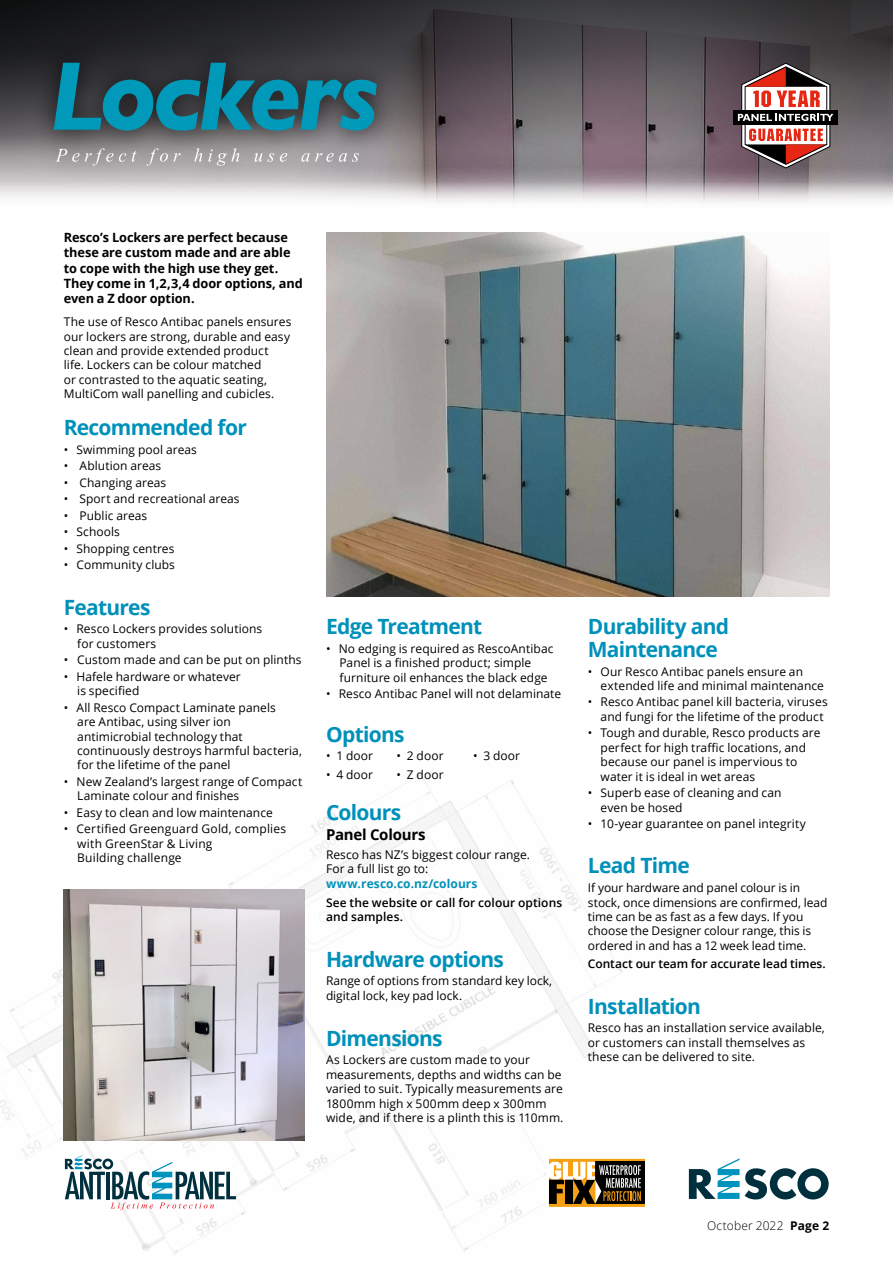
<style>
.page{position:relative;width:893px;height:1263px;background:#fff}
.page>*{position:absolute;margin:0;border:0;box-sizing:border-box;transform-origin:0 0}
.t1{font:700 21px/22.5px "Open Sans";letter-spacing:-.035em;color:#0091ba}
.t2{font:700 15px "Open Sans";letter-spacing:-.015em;color:#000}
.t3{font:700 12.75px/15.3px "Open Sans";letter-spacing:-.005em;color:#000}
.t4{font:12px/14.4px "Open Sans";letter-spacing:.005em;color:#000}
.t5{font:600 12px/14.4px "Open Sans";letter-spacing:.005em;color:#000}
.t6{font:700 12px "Open Sans";letter-spacing:.005em;color:#0091ba}
.t7{font:300 12px "Open Sans";letter-spacing:.015em;color:#000}
.s1{font-weight:700}
</style>
<div class="page">
<img style="left:326px;top:232px;width:503px;height:364px">
<img style="left:0;top:774px;width:760px;height:480px">
<img style="left:0;top:0;width:893px;height:204px">
<svg style="left:65px;top:1155px;width:171px;height:55px"></svg>
<div style="left:733px;top:110px;width:105px;height:15px;background:#000"></div>
<svg style="left:738px;top:63px;width:95px;height:105px"></svg>
<div style="left:546px;top:1156px;width:102px;height:54px;background:linear-gradient(to right,#fef9f2,#fffaf3)"></div>
<svg style="left:549px;top:1159px;width:96px;height:48px;background:#7c643e"></svg>
<svg style="left:689px;top:1158px;width:140px;height:41px"></svg>
<div style="left:31px;top:39px;width:368px;height:148px;background:#000;opacity:.75"></div>
<svg style="left:55px;top:148px;width:304px;height:18px;background:#aba8a9"></svg>
<svg style="left:54px;top:63px;width:323px;height:68px;background:#1f6576"></svg>
<img style="left:64px;top:889px;width:241px;height:251px">
<p class="t3" style="left:64px;top:229px;width:240px">Resco’s Lockers are perfect because these are custom made and are able to cope with the high use they get.<br>They come in 1,2,3,4 door options, and even a Z door option.</p>
<p class="t4" style="left:64px;top:314px;width:229px">The use of Resco Antibac panels ensures our lockers are strong, durable and easy clean and provide extended product life. Lockers can be colour matched<br>or contrasted to the aquatic seating, MultiCom wall panelling and cubicles.</p>
<h1 class="t1" style="left:64px;top:416px;width:185px">Recommended for</h1>
<p class="t4" style="left:64px;top:442px;width:135px">• Swimming pool areas</p>
<p class="t4" style="left:64px;top:458px;width:99px">• Ablution areas</p>
<p class="t4" style="left:64px;top:475px;width:104px">• Changing areas</p>
<p class="t4" style="left:64px;top:491px;width:177px">• Sport and recreational areas</p>
<p class="t4" style="left:64px;top:508px;width:85px">• Public areas</p>
<p class="t4" style="left:64px;top:524px;width:58px">• Schools</p>
<p class="t4" style="left:64px;top:541px;width:112px">• Shopping centres</p>
<p class="t4" style="left:64px;top:557px;width:113px">• Community clubs</p>
<h1 class="t1" style="left:64px;top:595px;width:88px">Features</h1>
<p class="t4" style="left:77px;top:621px;width:186px;text-indent:-14px">• Resco Lockers provides solutions for customers</p>
<p class="t4" style="left:64px;top:652px;width:239px">• Custom made and can be put on plinths</p>
<p class="t4" style="left:77px;top:669px;width:165px;text-indent:-14px">• Hafele hardware or whatever is specified</p>
<p class="t4" style="left:77px;top:700px;width:226px;text-indent:-14px">• All Resco Compact Laminate panels<br>are Antibac, using silver ion antimicrobial technology that continuously destroys harmful bacteria, for the lifetime of the panel</p>
<p class="t4" style="left:77px;top:774px;width:227px;text-indent:-14px">• New Zealand’s largest range of Compact<br>Laminate colour and finishes</p>
<p class="t4" style="left:64px;top:805px;width:210px">• Easy to clean and low maintenance</p>
<p class="t4" style="left:77px;top:821px;width:210px;text-indent:-14px">• Certified Greenguard Gold, complies with GreenStar &amp; Living<br>Building challenge</p>
<h1 class="t1" style="left:326px;top:615px;width:158px">Edge Treatment</h1>
<p class="t4" style="left:339px;top:641px;width:215px;text-indent:-14px">• No edging is required as RescoAntibac<br>Panel is a finished product; simple furniture oil enhances the black edge</p>
<p class="t4" style="left:326px;top:686px;width:237px">• Resco Antibac Panel will not delaminate</p>
<h1 class="t1" style="left:326px;top:722px;width:80px">Options</h1>
<p class="t4" style="left:326px;top:748px;width:49px">• 1 door</p>
<p class="t4" style="left:396px;top:748px;width:49px">• 2 door</p>
<p class="t4" style="left:473px;top:748px;width:49px">• 3 door</p>
<p class="t4" style="left:326px;top:767px;width:49px">• 4 door</p>
<p class="t4" style="left:396px;top:767px;width:49px">• Z door</p>
<h1 class="t1" style="left:326px;top:801px;width:77px">Colours</h1>
<p class="t2" style="left:326px;top:824px;width:101px">Panel Colours</p>
<p class="t4" style="left:326px;top:847px;width:205px">Resco has NZ’s biggest colour range.<br>For a full list go to:</p>
<p class="t6" style="left:326px;top:875px;width:153px">www.resco.co.nz/colours</p>
<p class="t5" style="left:326px;top:895px;width:238px">See the website or call for colour options and samples.</p>
<h1 class="t1" style="left:326px;top:947px;width:179px">Hardware options</h1>
<p class="t4" style="left:326px;top:973px;width:228px">Range of options from standard key lock, digital lock, key pad lock.</p>
<h1 class="t1" style="left:326px;top:1026px;width:118px">Dimensions</h1>
<p class="t4" style="left:326px;top:1052px;width:239px">As Lockers are custom made to your measurements, depths and widths can be varied to suit. Typically measurements are 1800mm high x 500mm deep x 300mm wide, and if there is a plinth this is 110mm.</p>
<h1 class="t1" style="left:588px;top:615px;width:143px">Durability and<br>Maintenance</h1>
<p class="t4" style="left:601px;top:664px;width:225px;text-indent:-13px">• Our Resco Antibac panels ensure an extended life and minimal maintenance</p>
<p class="t4" style="left:601px;top:695px;width:229px;text-indent:-13px">• Resco Antibac panel kill bacteria, viruses and fungi for the lifetime of the product</p>
<p class="t4" style="left:601px;top:725px;width:221px;text-indent:-13px">• Tough and durable, Resco products are perfect for high traffic locations, and because our panel is impervious to water it is ideal in wet areas</p>
<p class="t4" style="left:601px;top:785px;width:183px;text-indent:-13px">• Superb ease of cleaning and can even be hosed</p>
<p class="t4" style="left:588px;top:816px;width:220px">• 10-year guarantee on panel integrity</p>
<h1 class="t1" style="left:588px;top:854px;width:104px">Lead Time</h1>
<p class="t4" style="left:588px;top:880px;width:241px">If your hardware and panel colour is in stock, once dimensions are confirmed, lead time can be as fast as a few days. If you choose the Designer colour range, this is ordered in and has a 12 week lead time.</p>
<p class="t5" style="left:588px;top:956px;width:239px">Contact our team for accurate lead times.</p>
<h1 class="t1" style="left:588px;top:994px;width:115px">Installation</h1>
<p class="t4" style="left:588px;top:1020px;width:238px">Resco has an installation service available, or customers can install themselves as these can be delivered to site.</p>
<p class="t7" style="left:707px;top:1217px;width:124px">October 2022 <span class="s1">Page 2</span></p>
</div>
